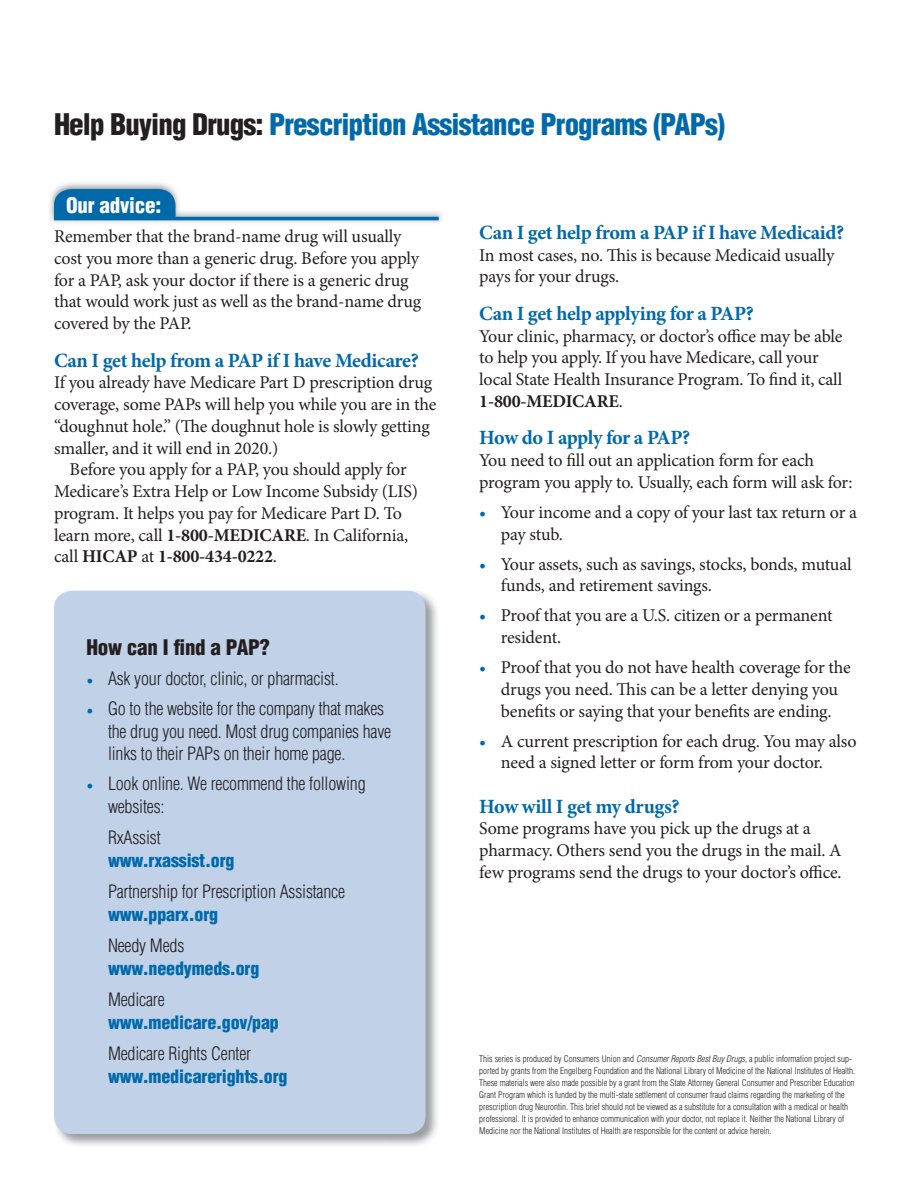
<style>
.page{position:relative;width:918px;height:1188px;background:#fff}
.page>*{position:absolute;margin:0;border:0;box-sizing:border-box;transform-origin:0 0}
.t1{font:900 condensed 29.1px "Helvetica";letter-spacing:-.03em;color:#0069aa}
.t2{font:900 condensed 21px "Helvetica";letter-spacing:-.01em;color:#231f20}
.t3{font:900 condensed 21px "Helvetica";letter-spacing:-.01em;color:#fff}
.t4{font:700 20.25px "Minion Pro";letter-spacing:-.02em;color:#0069aa}
.t5{font:18px/21.8px "Minion Pro";letter-spacing:-.01em;color:#231f20}
.t6{font:300 condensed 18px/22.5px "Helvetica";letter-spacing:-.01em;color:#231f20}
.t7{font:900 condensed 18px "Helvetica";letter-spacing:-.01em;color:#0069aa}
.t8{font:700 18px "Minion Pro";letter-spacing:-.01em;color:#231f20}
.t9{font:300 condensed 9px/12px "Helvetica";color:#231f20}
.s1{color:#231f20}
.s2{font-weight:700}
.s3{font-weight:400}
.s4{font-family:"Minion Pro";font-weight:400;font-stretch:normal;color:#0069aa}
.s5{color:#0069aa}
.s6{font-style:italic}
</style>
<div class="page">
<img style="left:50px;top:183px;width:392px;height:40px">
<svg style="left:54px;top:189px;width:385px;height:31px"></svg>
<img style="left:54px;top:590px;width:383px;height:556px">
<div style="left:54px;top:591px;width:372px;height:543px;background:#c0d1e8;border-radius:18px"></div>
<h1 class="t1" style="left:54px;top:114px;width:673px"><span class="s1">Help Buying Drugs:</span> Prescription Assistance Programs (PAPs)</h1>
<p class="t3" style="left:66px;top:198px;width:97px">Our advice:</p>
<p class="t5" style="left:54px;top:227px;width:369px">Remember that the brand-name drug will usually cost you more than a generic drug. Before you apply for a PAP, ask your doctor if there is a generic drug that would work just as well as the brand-name drug covered by the PAP.</p>
<p class="t4" style="left:54px;top:352px;width:366px">Can I get help from a PAP if I have Medicare?</p>
<p class="t5" style="left:54px;top:373px;width:380px">If you already have Medicare Part D prescription drug</p>
<p class="t5" style="left:54px;top:395px;width:384px">coverage, some PAPs will help you while you are in the</p>
<p class="t5" style="left:54px;top:417px;width:377px">“doughnut hole.” (The doughnut hole is slowly getting</p>
<p class="t5" style="left:54px;top:438px;width:226px">smaller, and it will end in 2020.)</p>
<p class="t5" style="left:70px;top:460px;width:339px">Before you apply for a PAP, you should apply for</p>
<p class="t5" style="left:54px;top:482px;width:366px">Medicare’s Extra Help or Low Income Subsidy (LIS)</p>
<p class="t5" style="left:54px;top:504px;width:350px">program. It helps you pay for Medicare Part D. To</p>
<p class="t5" style="left:54px;top:525px;width:356px">learn more, call <span class="s2">1-800-MEDICARE</span>. In California,</p>
<p class="t8" style="left:54px;top:549px;width:225px"><span class="s3">call</span> HICAP <span class="s3">at</span> 1-800-434-0222<span class="s3">.</span></p>
<p class="t2" style="left:86px;top:639px;width:185px">How can I find a PAP?</p>
<p class="t6" style="left:86px;top:669px;width:254px"><span class="s4">•</span> Ask your doctor, clinic, or pharmacist.</p>
<p class="t6" style="left:108px;top:699px;width:285px;text-indent:-22px"><span class="s4">•</span> Go to the website for the company that makes the drug you need. Most drug companies have links to their PAPs on their home page.</p>
<p class="t6" style="left:108px;top:774px;width:259px;text-indent:-22px"><span class="s4">•</span> Look online. We recommend the following websites:</p>
<p class="t6" style="left:108px;top:828px;width:54px">RxAssist</p>
<p class="t7" style="left:108px;top:853px;width:128px">www.rxassist.org</p>
<p class="t6" style="left:108px;top:882px;width:239px">Partnership for Prescription Assistance</p>
<p class="t7" style="left:108px;top:907px;width:112px">www.pparx.org</p>
<p class="t6" style="left:108px;top:936px;width:78px">Needy Meds</p>
<p class="t7" style="left:108px;top:961px;width:153px">www.needymeds.org</p>
<p class="t6" style="left:108px;top:990px;width:58px">Medicare</p>
<p class="t7" style="left:108px;top:1015px;width:172px">www.medicare.gov/pap</p>
<p class="t6" style="left:108px;top:1044px;width:145px">Medicare Rights Center</p>
<p class="t7" style="left:108px;top:1069px;width:181px">www.medicarerights.org</p>
<p class="t4" style="left:479px;top:224px;width:367px">Can I get help from a PAP if I have Medicaid?</p>
<p class="t5" style="left:479px;top:246px;width:357px">In most cases, no. This is because Medicaid usually pays for your drugs.</p>
<p class="t4" style="left:479px;top:305px;width:276px">Can I get help applying for a PAP?</p>
<p class="t5" style="left:479px;top:327px;width:365px">Your clinic, pharmacy, or doctor’s office may be able to help you apply. If you have Medicare, call your local State Health Insurance Program. To find it, call <span class="s2">1-800-MEDICARE</span>.</p>
<p class="t4" style="left:479px;top:430px;width:212px">How do I apply for a PAP?</p>
<p class="t5" style="left:479px;top:451px;width:375px">You need to fill out an application form for each program you apply to. Usually, each form will ask for:</p>
<p class="t5" style="left:501px;top:503px;width:358px;text-indent:-22px"><span class="s5">•</span> Your income and a copy of your last tax return or a pay stub.</p>
<p class="t5" style="left:501px;top:555px;width:352px;text-indent:-22px"><span class="s5">•</span> Your assets, such as savings, stocks, bonds, mutual funds, and retirement savings.</p>
<p class="t5" style="left:501px;top:606px;width:333px;text-indent:-22px"><span class="s5">•</span> Proof that you are a U.S. citizen or a permanent resident.</p>
<p class="t5" style="left:479px;top:658px;width:373px;text-align:center"><span class="s5">•</span> Proof that you do not have health coverage for the drugs you need. This can be a letter denying you benefits or saying that your benefits are ending.</p>
<p class="t5" style="left:501px;top:731px;width:357px;text-indent:-22px"><span class="s5">•</span> A current prescription for each drug. You may also need a signed letter or form from your doctor.</p>
<p class="t4" style="left:479px;top:798px;width:202px">How will I get my drugs?</p>
<p class="t5" style="left:479px;top:819px;width:364px">Some programs have you pick up the drugs at a pharmacy. Others send you the drugs in the mail. A few programs send the drugs to your doctor’s office.</p>
<p class="t9" style="left:479px;top:1053px;width:377px">This series is produced by Consumers Union and <span class="s6">Consumer Reports Best Buy Drugs</span>, a public information project sup&shy;ported by grants from the Engelberg Foundation and the National Library of Medicine of the National Institutes of Health.<br>These materials were also made possible by a grant from the State Attorney General Consumer and Prescriber Education Grant Program which is funded by the multi-state settlement of consumer fraud claims regarding the marketing of the prescription drug Neurontin. This brief should not be viewed as a substitute for a consultation with a medical or health professional. It is provided to enhance communication with your doctor, not replace it. Neither the National Library of Medicine nor the National Institutes of Health are responsible for the content or advice herein.</p>
</div>
